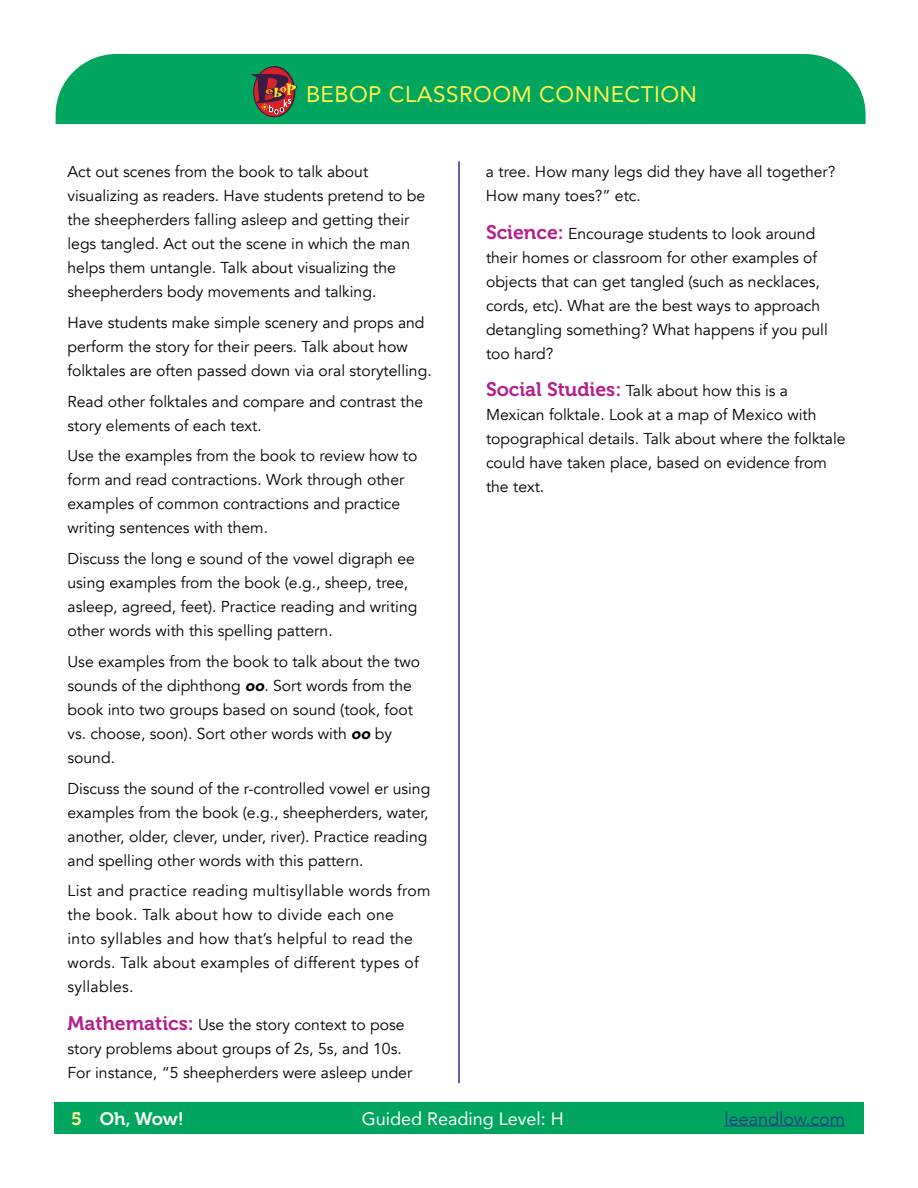
<style>
.page{position:relative;width:918px;height:1188px;background:#fff}
.page>*{position:absolute;margin:0;border:0;box-sizing:border-box;transform-origin:0 0}
.t1{font:22.5px "Avenir";letter-spacing:.02em;color:#fff450}
.t2{font:18px "Avenir";color:#fff}
.t3{font:300 18px "Avenir";color:#2e3092}
.t4{font:18px "Museo 700";color:#fff}
.t5{font:15.75px/24px "Avenir";color:#000}
.t6{font:15.75px/24px "Avenir";letter-spacing:.02em;color:#000}
.s1{font-weight:900;font-style:italic}
.s2{font-family:"Museo 700";font-size:19.5px;color:#b41e8e}
.s3{color:#fff799}
</style>
<div class="page">
<hr style="left:458px;top:161px;width:2px;height:922px;background:#2e3092">
<div style="left:56px;top:54px;width:810px;height:70px;background:#00a65d"></div>
<div style="left:54px;top:1103px;width:810px;height:31px;background:#00a65d"></div>
<hr style="left:725px;top:1125px;width:120px;height:1px;background:#2e3092">
<svg style="left:254px;top:67px;width:40px;height:50px"></svg>
<div style="left:253px;top:66px;width:42px;height:51px;border:1px solid #391b46;border-radius:50%"></div>
<svg style="left:251px;top:74px;width:46px;height:40px;background:#7a4c43"></svg>
<h1 class="t1" style="left:306px;top:76px;width:393px">BEBOP CLASSROOM CONNECTION</h1>
<p class="t5" style="left:68px;top:160px;width:359px">Act out scenes from the book to talk about visualizing as readers. Have students pretend to be the sheepherders falling asleep and getting their legs tangled. Act out the scene in which the man helps them untangle. Talk about visualizing the sheepherders body movements and talking.</p>
<p class="t5" style="left:68px;top:311px;width:366px">Have students make simple scenery and props and perform the story for their peers. Talk about how folktales are often passed down via oral storytelling.</p>
<p class="t5" style="left:68px;top:390px;width:357px">Read other folktales and compare and contrast the story elements of each text.</p>
<p class="t5" style="left:68px;top:444px;width:352px">Use the examples from the book to review how to form and read contractions. Work through other examples of common contractions and practice writing sentences with them.</p>
<p class="t5" style="left:68px;top:547px;width:351px">Discuss the long e sound of the vowel digraph ee using examples from the book (e.g., sheep, tree, asleep, agreed, feet). Practice reading and writing other words with this spelling pattern.</p>
<p class="t5" style="left:68px;top:650px;width:354px">Use examples from the book to talk about the two sounds of the diphthong <span class="s1">oo</span>. Sort words from the book into two groups based on sound (took, foot vs. choose, soon). Sort other words with <span class="s1">oo</span> by sound.</p>
<p class="t5" style="left:68px;top:777px;width:364px">Discuss the sound of the r-controlled vowel er using examples from the book (e.g., sheepherders, water, another, older, clever, under, river). Practice reading and spelling other words with this pattern.</p>
<p class="t6" style="left:68px;top:879px;width:365px">List and practice reading multisyllable words from the book. Talk about how to divide each one<br>into syllables and how that’s helpful to read the words. Talk about examples of different types of syllables.</p>
<p class="t5" style="left:67px;top:1013px;width:346px"><span class="s2">Mathematics:</span> Use the story context to pose story problems about groups of 2s, 5s, and 10s.<br>For instance, “5 sheepherders were asleep under</p>
<p class="t5" style="left:486px;top:160px;width:351px">a tree. How many legs did they have all together?<br>How many toes?” etc.</p>
<p class="t5" style="left:486px;top:222px;width:343px"><span class="s2">Science:</span> Encourage students to look around their homes or classroom for other examples of objects that can get tangled (such as necklaces, cords, etc). What are the best ways to approach detangling something? What happens if you pull too hard?</p>
<p class="t5" style="left:486px;top:379px;width:361px"><span class="s2">Social Studies:</span> Talk about how this is a Mexican folktale. Look at a map of Mexico with topographical details. Talk about where the folktale could have taken place, based on evidence from the text.</p>
<p class="t4" style="left:71px;top:1108px;width:114px"><span class="s3">5</span> Oh, Wow!</p>
<p class="t2" style="left:362px;top:1104px;width:204px">Guided Reading Level: H</p>
<p class="t3" style="left:725px;top:1108px;width:122px">leeandlow.com</p>
</div>
